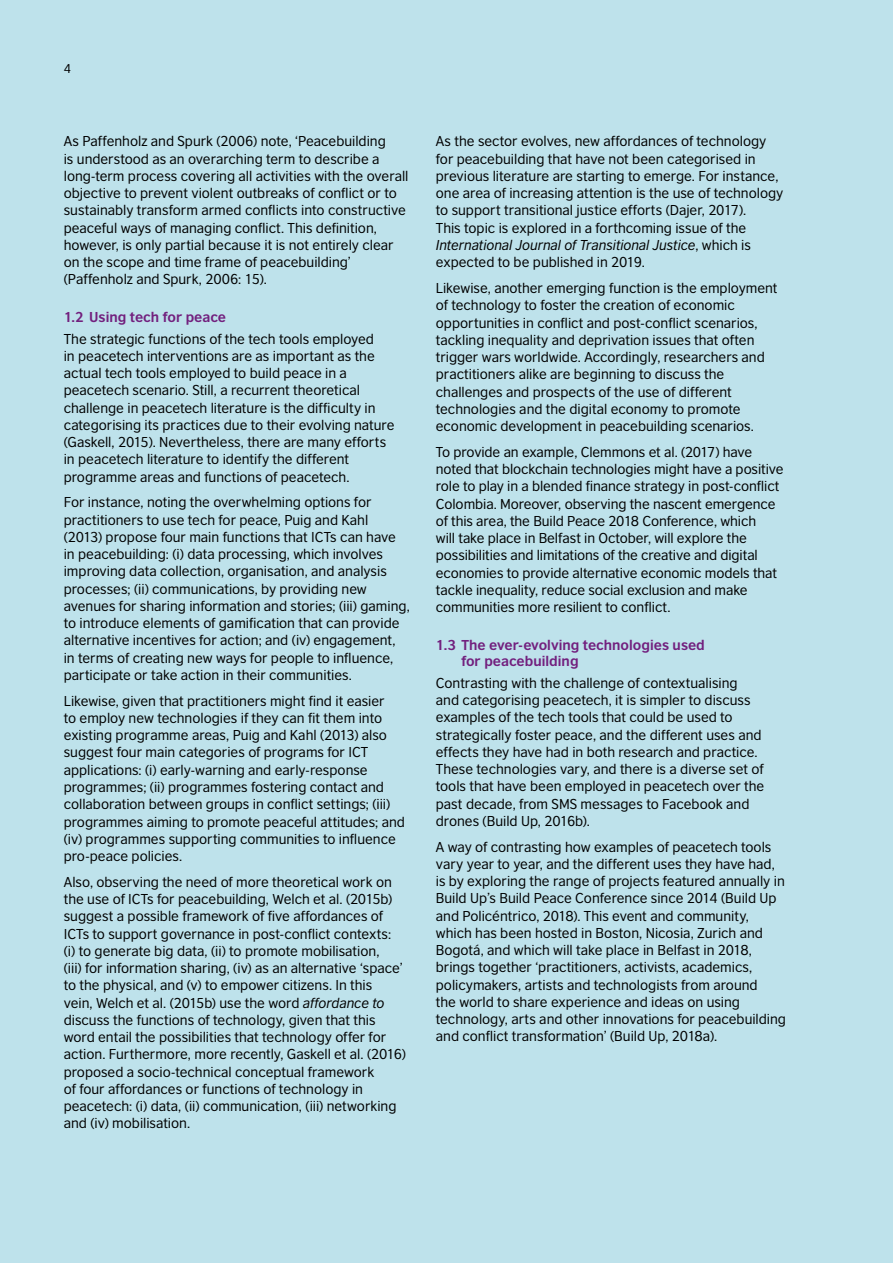
<style>
.page{position:relative;width:893px;height:1263px;background:#bee2eb}
.page>*{position:absolute;margin:0;border:0;box-sizing:border-box;transform-origin:0 0}
.t1{font:13.5px/17.2px "British Council Sans";color:#000}
.t2{font:700 13.5px/16.5px "British Council Sans";color:#72207e}
.t3{font:12px "British Council Sans";color:#000}
.s1{font-style:italic}
</style>
<div class="page">
<p class="t3" style="left:64px;top:58px;width:9px">4</p>
<p class="t1" style="left:64px;top:131px;width:346px">As Paffenholz and Spurk (2006) note, ‘Peacebuilding<br>is understood as an overarching term to describe a long-term process covering all activities with the overall objective to prevent violent outbreaks of conflict or to sustainably transform armed conflicts into constructive peaceful ways of managing conflict. This definition, however, is only partial because it is not entirely clear on the scope and time frame of peacebuilding’ (Paffenholz and Spurk, 2006: 15).</p>
<p class="t2" style="left:64px;top:307px;width:164px">1.2 Using tech for peace</p>
<p class="t1" style="left:64px;top:329px;width:332px">The strategic functions of the tech tools employed<br>in peacetech interventions are as important as the actual tech tools employed to build peace in a peacetech scenario. Still, a recurrent theoretical challenge in peacetech literature is the difficulty in categorising its practices due to their evolving nature (Gaskell, 2015). Nevertheless, there are many efforts in peacetech literature to identify the different programme areas and functions of peacetech.</p>
<p class="t1" style="left:64px;top:493px;width:347px">For instance, noting the overwhelming options for practitioners to use tech for peace, Puig and Kahl (2013) propose four main functions that ICTs can have in peacebuilding: (i) data processing, which involves improving data collection, organisation, and analysis processes; (ii) communications, by providing new avenues for sharing information and stories; (iii) gaming, to introduce elements of gamification that can provide alternative incentives for action; and (iv) engagement, in terms of creating new ways for people to influence, participate or take action in their communities.</p>
<p class="t1" style="left:64px;top:691px;width:343px">Likewise, given that practitioners might find it easier<br>to employ new technologies if they can fit them into existing programme areas, Puig and Kahl (2013) also suggest four main categories of programs for ICT applications: (i) early-warning and early-response programmes; (ii) programmes fostering contact and collaboration between groups in conflict settings; (iii) programmes aiming to promote peaceful attitudes; and (iv) programmes supporting communities to influence pro-peace policies.</p>
<p class="t1" style="left:64px;top:872px;width:344px">Also, observing the need of more theoretical work on the use of ICTs for peacebuilding, Welch et al. (2015b) suggest a possible framework of five affordances of ICTs to support governance in post-conflict contexts: (i) to generate big data, (ii) to promote mobilisation,<br>(iii) for information sharing, (iv) as an alternative ‘space’ to the physical, and (v) to empower citizens. In this<br>vein, Welch et al. (2015b) use the word <span class="s1">affordance to </span>discuss the functions of technology, given that this word entail the possibilities that technology offer for action. Furthermore, more recently, Gaskell et al. (2016) proposed a socio-technical conceptual framework<br>of four affordances or functions of technology in peacetech: (i) data, (ii) communication, (iii) networking and (iv) mobilisation.</p>
<p class="t1" style="left:436px;top:132px;width:349px">As the sector evolves, new affordances of technology for peacebuilding that have not been categorised in previous literature are starting to emerge. For instance, one area of increasing attention is the use of technology to support transitional justice efforts (Dajer, 2017).<br>This topic is explored in a forthcoming issue of the <span class="s1">International Journal of Transitional Justice</span>, which is expected to be published in 2019.</p>
<p class="t1" style="left:436px;top:278px;width:343px">Likewise, another emerging function is the employment of technology to foster the creation of economic opportunities in conflict and post-conflict scenarios, tackling inequality and deprivation issues that often trigger wars worldwide. Accordingly, researchers and practitioners alike are beginning to discuss the challenges and prospects of the use of different technologies and the digital economy to promote economic development in peacebuilding scenarios.</p>
<p class="t1" style="left:436px;top:442px;width:349px">To provide an example, Clemmons et al. (2017) have noted that blockchain technologies might have a positive role to play in a blended finance strategy in post-conflict Colombia. Moreover, observing the nascent emergence of this area, the Build Peace 2018 Conference, which<br>will take place in Belfast in October, will explore the possibilities and limitations of the creative and digital economies to provide alternative economic models that tackle inequality, reduce social exclusion and make communities more resilient to conflict.</p>
<p class="t2" style="left:461px;top:635px;width:245px;text-indent:-26px">1.3 The ever-evolving technologies used for peacebuilding</p>
<p class="t1" style="left:436px;top:673px;width:330px">Contrasting with the challenge of contextualising<br>and categorising peacetech, it is simpler to discuss examples of the tech tools that could be used to strategically foster peace, and the different uses and effects they have had in both research and practice.<br>These technologies vary, and there is a diverse set of tools that have been employed in peacetech over the past decade, from SMS messages to Facebook and drones (Build Up, 2016b).</p>
<p class="t1" style="left:436px;top:837px;width:352px">A way of contrasting how examples of peacetech tools vary year to year, and the different uses they have had, is by exploring the range of projects featured annually in Build Up’s Build Peace Conference since 2014 (Build Up and Policéntrico, 2018). This event and community, which has been hosted in Boston, Nicosia, Zurich and Bogotá, and which will take place in Belfast in 2018, brings together ‘practitioners, activists, academics, policymakers, artists and technologists from around<br>the world to share experience and ideas on using technology, arts and other innovations for peacebuilding and conflict transformation’ (Build Up, 2018a).</p>
</div>
